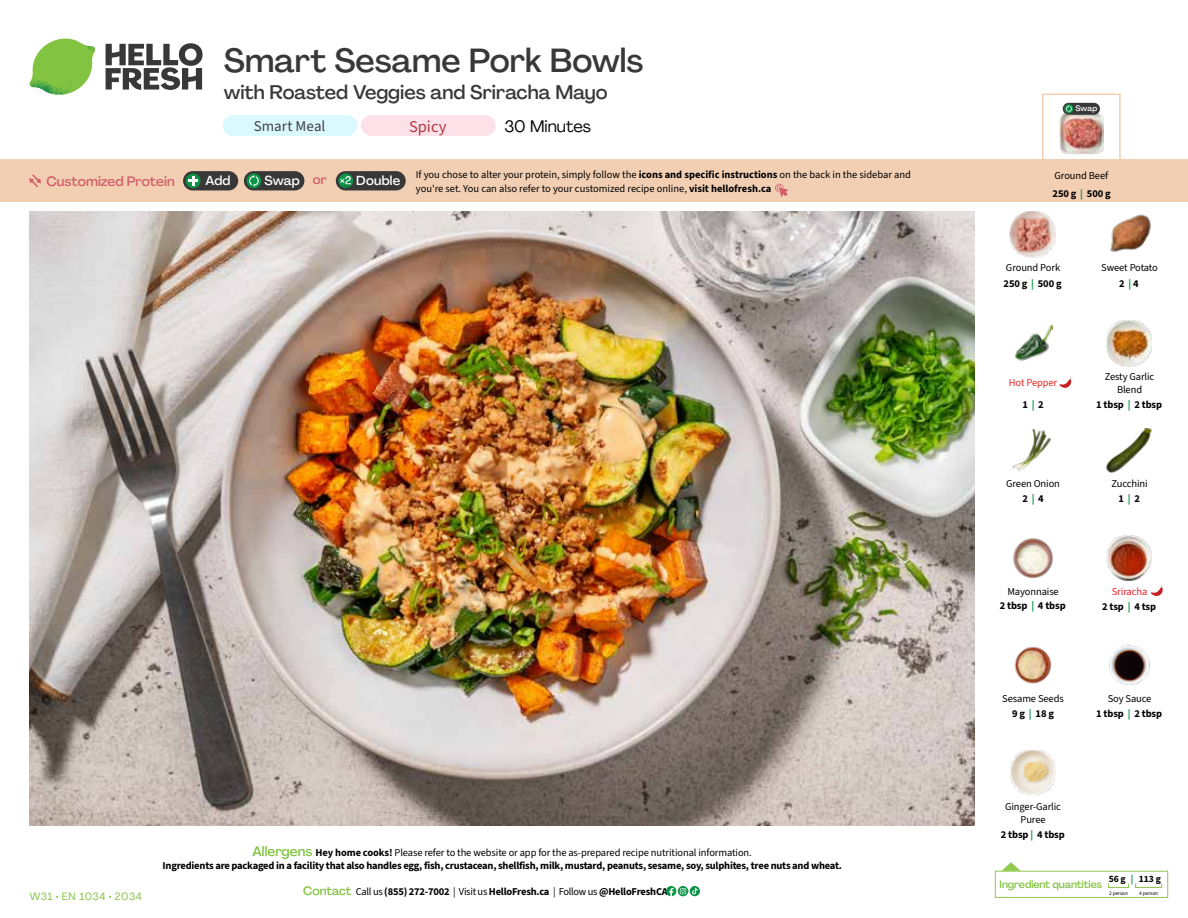
<style>
.page{position:relative;width:1188px;height:918px;background:#fff}
.page>*{position:absolute;margin:0;border:0;box-sizing:border-box;transform-origin:0 0}
.t1{font:500 33px "Agrandir";color:#383839}
.t2{font:500 19.5px "Agrandir";color:#383839}
.t3{font:16.5px "Agrandir";color:#000}
.t4{font:16.5px "Source Sans 3";color:#b33841}
.t5{font:15px "Source Sans 3";color:#414042}
.t6{font:500 13.5px "Agrandir";color:#d15f6a}
.t7{font:500 12.9px "Agrandir";letter-spacing:.015em;color:#fff}
.t8{font:700 10.5px/13.5px "Source Sans 3";letter-spacing:-.02em;color:#000;text-align:center}
.t9{font:10.5px/14.5px "Source Sans 3";letter-spacing:-.01em;color:#000;text-align:center}
.t10{font:500 10.5px "Agrandir";letter-spacing:-.01em;color:#82c341}
.t11{font:10.5px/14.9px "Source Sans 3";letter-spacing:-.01em;color:#ed1d24;text-align:center}
.t12{font:10.5px "Agrandir";letter-spacing:.05em;color:#82c341}
.t13{font:10.5px/22.2px "Source Sans 3";letter-spacing:-.01em;color:#e52823;text-align:center}
.t14{font:700 9.6px "Source Sans 3";color:#000}
.t15{font:500 7.95px "Agrandir";color:#fff}
.t16{font:5.25px "Source Sans 3";letter-spacing:-.01em;color:#000}
.s1{font-weight:700}
.s2{color:#d15f6a}
.s3{font-weight:700;color:#0b9446}
.s4{font-weight:700;color:#000}
.s5{color:#0b9446}
.s6{font-weight:400}
.s7{font-family:"Agrandir";font-weight:500;font-size:13.5px;color:#82c341}
.s8{font-family:"Agrandir";font-weight:500;font-size:12px;color:#82c341}
</style>
<div class="page">
<svg style="left:106px;top:43px;width:97px;height:47px"></svg>
<svg style="left:34px;top:39px;width:59px;height:38px"></svg>
<img style="left:65px;top:39px;width:30px;height:25px">
<img style="left:33px;top:60px;width:56px;height:10px">
<img style="left:29px;top:64px;width:58px;height:31px">
<img style="left:64px;top:70px;width:25px;height:24px">
<img style="left:30px;top:211px;width:945px;height:615px">
<svg style="left:690px;top:886px;width:10px;height:10px"></svg>
<svg style="left:666px;top:886px;width:32px;height:10px"></svg>
<svg style="left:1002px;top:862px;width:19px;height:9px"></svg>
<div style="left:995px;top:871px;width:173px;height:27px;border:1px solid #91c84e"></div>
<div style="left:1108px;top:883px;width:21px;height:5px;border:1px solid #91c84e"></div>
<div style="left:1135px;top:883px;width:27px;height:5px;border:1px solid #91c84e"></div>
<img style="left:1015px;top:325px;width:38px;height:36px">
<img style="left:1106px;top:321px;width:46px;height:45px">
<img style="left:1012px;top:428px;width:39px;height:44px">
<img style="left:1106px;top:428px;width:46px;height:45px">
<img style="left:1013px;top:538px;width:40px;height:40px">
<img style="left:1106px;top:536px;width:46px;height:45px">
<img style="left:1014px;top:646px;width:38px;height:38px">
<img style="left:1011px;top:750px;width:45px;height:45px">
<img style="left:1110px;top:214px;width:41px;height:38px">
<img style="left:1010px;top:212px;width:45px;height:45px">
<img style="left:1109px;top:645px;width:41px;height:40px">
<svg style="left:1151px;top:585px;width:12px;height:11px"></svg>
<svg style="left:1059px;top:377px;width:12px;height:11px"></svg>
<div style="left:0;top:160px;width:1188px;height:42px;background:#f2cfb3"></div>
<svg style="left:29px;top:174px;width:12px;height:13px"></svg>
<div style="left:336px;top:171px;width:70px;height:19px;background:#383839;border-radius:10px"></div>
<svg style="left:338px;top:173px;width:15px;height:15px"></svg>
<div style="left:341px;top:180px;width:11px;height:11px;background:#000;opacity:.35"></div>
<svg style="left:339px;top:176px;width:12px;height:8px"></svg>
<div style="left:244px;top:171px;width:60px;height:19px;background:#383839;border-radius:10px"></div>
<div style="left:247px;top:173px;width:14px;height:15px;background:#0b9446;border-radius:50%"></div>
<svg style="left:249px;top:175px;width:10px;height:12px"></svg>
<div style="left:183px;top:171px;width:55px;height:19px;background:#383839;border-radius:10px"></div>
<div style="left:186px;top:173px;width:14px;height:15px;background:#0b9446;border-radius:50%"></div>
<svg style="left:188px;top:176px;width:10px;height:10px"></svg>
<svg style="left:775px;top:183px;width:13px;height:14px"></svg>
<div style="left:1042px;top:94px;width:79px;height:69px;border:2px solid #f2cfb3"></div>
<img style="left:1060px;top:112px;width:43px;height:43px">
<div style="left:1063px;top:103px;width:37px;height:12px;background:#383839;border-radius:6px"></div>
<svg style="left:1064px;top:104px;width:9px;height:9px"></svg>
<svg style="left:1066px;top:105px;width:6px;height:7px"></svg>
<div style="left:223px;top:115px;width:134px;height:21px;background:#daf9ff;border-radius:10px"></div>
<div style="left:361px;top:115px;width:134px;height:21px;background:#fce1e9;border-radius:10px"></div>
<h1 class="t1" style="left:224px;top:40px;width:421px">Smart Sesame Pork Bowls</h1>
<h2 class="t2" style="left:224px;top:80px;width:385px">with Roasted Veggies and Sriracha Mayo</h2>
<h3 class="t3" style="left:504px;top:116px;width:88px">30 Minutes</h3>
<h3 class="t5" style="left:254px;top:116px;width:73px">Smart Meal</h3>
<h3 class="t4" style="left:409px;top:116px;width:39px">Spicy</h3>
<p class="t15" style="left:1075px;top:104px;width:24px">Swap</p>
<p class="t9" style="left:416px;top:168px;width:497px;line-height:13.5px;text-align:left">If you chose to alter your protein, simply follow the <span class="s1">icons and specific instructions</span> on the back in the sidebar and you're set. You can also refer to your customized recipe online, <span class="s1">visit hellofresh.ca</span></p>
<p class="t6" style="left:46px;top:173px;width:130px">Customized Protein</p>
<p class="t7" style="left:205px;top:172px;width:27px">Add</p>
<p class="t7" style="left:264px;top:172px;width:64px">Swap <span class="s2">or</span></p>
<p class="t7" style="left:356px;top:172px;width:45px">Double</p>
<p class="t9" style="left:1053px;top:167px;width:60px;line-height:18.1px;text-align:left">Ground Beef<br><span class="s1">250 g</span> <span class="s3">|</span> <span class="s1">500 g</span></p>
<p class="t9" style="left:1004px;top:260px;width:60px;line-height:16px;text-align:left">Ground Pork<br><span class="s1">250 g</span> <span class="s3">|</span> <span class="s1">500 g</span></p>
<p class="t9" style="left:1101px;top:259px;width:58px;line-height:16.2px">Sweet Potato<br><span class="s1">2</span> <span class="s3">|</span> <span class="s1">4</span></p>
<p class="t13" style="left:1009px;top:372px;width:50px">Hot Pepper<br><span class="s4">1</span> <span class="s3">|</span> <span class="s4">2</span></p>
<p class="t9" style="left:1105px;top:370px;width:51px;line-height:13.5px">Zesty Garlic<br>Blend</p>
<p class="t8" style="left:1096px;top:399px;width:67px">1 tbsp <span class="s5">|</span> 2 tbsp</p>
<p class="t9" style="left:1006px;top:477px;width:55px">Green Onion<br><span class="s1">2</span> <span class="s3">|</span> <span class="s1">4</span></p>
<p class="t9" style="left:1111px;top:477px;width:38px">Zucchini<br><span class="s1">1</span> <span class="s3">|</span> <span class="s1">2</span></p>
<p class="t9" style="left:1000px;top:584px;width:67px">Mayonnaise<br><span class="s1">2 tbsp</span> <span class="s3">|</span> <span class="s1">4 tbsp</span></p>
<p class="t11" style="left:1102px;top:584px;width:55px">Sriracha<br><span class="s4">2 tsp</span> <span class="s3">|</span> <span class="s4">4 tsp</span></p>
<p class="t9" style="left:1002px;top:691px;width:63px">Sesame Seeds<br><span class="s1">9 g</span> <span class="s3">|</span> <span class="s1">18 g</span></p>
<p class="t8" style="left:1096px;top:692px;width:67px;line-height:14.5px"><span class="s6">Soy Sauce<br></span>1 tbsp <span class="s5">|</span> 2 tbsp</p>
<p class="t12" style="left:30px;top:890px;width:114px">W31 • EN 1034 • 2034</p>
<p class="t8" style="left:163px;top:846px;width:681px"><span class="s7">Allergens</span> Hey home cooks! <span class="s6">Please refer to the website or app for the as-prepared recipe nutritional information.<br></span>Ingredients are packaged in a facility that also handles egg, fish, crustacean, shellfish, milk, mustard, peanuts, sesame, soy, sulphites, tree nuts and wheat.</p>
<p class="t8" style="left:303px;top:886px;width:366px"><span class="s8">Contact</span> <span class="s6">Call us</span> (855) 272-7002 <span class="s6">| Visit us</span> HelloFresh.ca <span class="s6">| Follow us</span> @HelloFreshCA</p>
<p class="t9" style="left:1005px;top:799px;width:58px;line-height:13.5px">Ginger-Garlic<br>Puree</p>
<p class="t8" style="left:1001px;top:828px;width:65px">2 tbsp <span class="s5">|</span> 4 tbsp</p>
<p class="t14" style="left:1109px;top:872px;width:54px">56 g <span class="s5">|</span> 113 g</p>
<p class="t16" style="left:1109px;top:890px;width:20px">2 person</p>
<p class="t16" style="left:1139px;top:890px;width:20px">4 person</p>
<p class="t10" style="left:1000px;top:878px;width:104px">Ingredient quantities</p>
</div>
